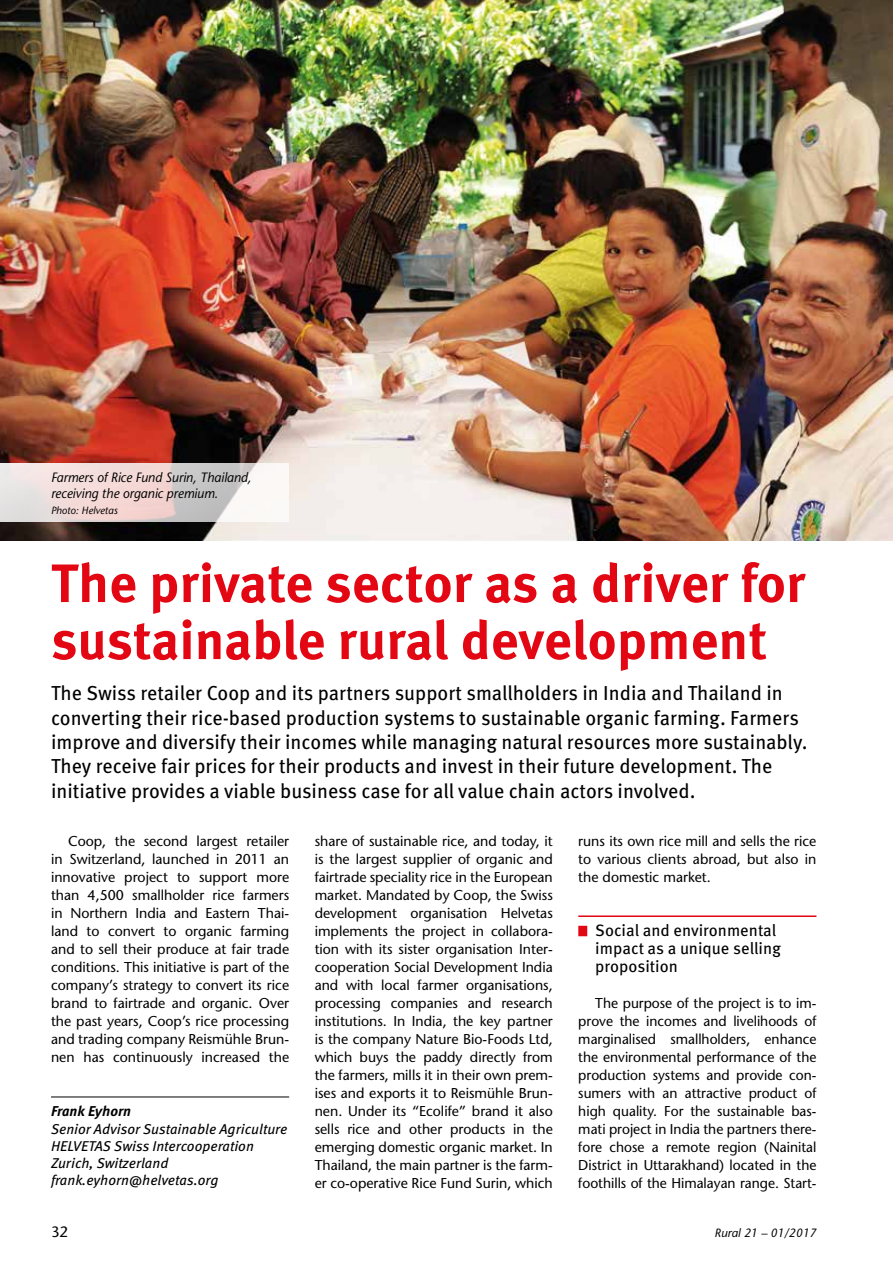
<style>
.page{position:relative;width:893px;height:1263px;background:#fff}
.page>*{position:absolute;margin:0;border:0;box-sizing:border-box;transform-origin:0 0}
.t1{font:700 54px/57px "Meta Pro";color:#e30613}
.t2{font:20.25px/24.3px "Meta Pro";letter-spacing:-.005em;color:#000}
.t3{font:16.5px/18px "Meta Pro";color:#000}
.t4{font:500 15px "Stone Sans Std";color:#000}
.t5{font:500 14.25px/18px "Stone Sans Std";color:#000;text-align:justify}
.t6{font:italic 14.25px/17.1px "Meta Pro";color:#000}
.t7{font:italic 700 14.25px "Meta Pro";color:#000}
.t8{font:italic 500 13.5px/15.8px "Stone Sans Std";color:#000;scale:.95 1}
.t9{font:italic 500 12px "Stone Sans Std";color:#000}
.t10{font:italic 500 10.5px "Stone Sans Std";color:#000}
</style>
<div class="page">
<hr style="left:578px;top:915px;width:238px;height:2px;background:#e30613">
<div style="left:578px;top:926px;width:9px;height:10px;background:#e30613"></div>
<hr style="left:51px;top:1096px;width:238px;height:1px;background:#000">
<img style="left:0;top:0;width:893px;height:540px">
<svg style="left:0;top:464px;width:289px;height:58px"></svg>
<p class="t8" style="left:51px;top:469px;width:212px">Farmers of Rice Fund Surin, Thailand, receiving the organic premium.</p>
<p class="t10" style="left:51px;top:504px;width:68px">Photo: Helvetas</p>
<h1 class="t1" style="left:51px;top:556px;width:756px">The private sector as a driver for sustainable rural development</h1>
<p class="t2" style="left:51px;top:682px;width:758px">The Swiss retailer Coop and its partners support smallholders in India and Thailand in converting their rice-based production systems to sustainable organic farming. Farmers improve and diversify their incomes while managing natural resources more sustainably.<br>They receive fair prices for their products and invest in their future development. The initiative provides a viable business case for all value chain actors involved.</p>
<p class="t5" style="left:51px;top:832px;width:240px;text-indent:17px">Coop, the second largest retailer in Switzerland, launched in 2011 an innovative project to support more than 4,500 smallholder rice farmers in Northern India and Eastern Thai&shy;land to convert to organic farming and to sell their produce at fair trade conditions. This initiative is part of the company’s strategy to convert its rice brand to fairtrade and organic. Over the past years, Coop’s rice processing and trading company Reismühle Brun&shy;nen has continuously increased the</p>
<p class="t5" style="left:315px;top:832px;width:240px">share of sustainable rice, and today, it is the largest supplier of organic and fairtrade speciality rice in the European market. Mandated by Coop, the Swiss development organisation Helvetas implements the project in collabora&shy;tion with its sister organisation Inter&shy;cooperation Social Development India and with local farmer organisations, processing companies and research institutions. In India, the key partner is the company Nature Bio-Foods Ltd, which buys the paddy directly from the farmers, mills it in their own prem&shy;ises and exports it to Reismühle Brun&shy;nen. Under its “Ecolife” brand it also sells rice and other products in the emerging domestic organic market. In Thailand, the main partner is the farm&shy;er co-operative Rice Fund Surin, which</p>
<p class="t5" style="left:578px;top:832px;width:240px">runs its own rice mill and sells the rice to various clients abroad, but also in the domestic market.</p>
<p class="t3" style="left:595px;top:922px;width:187px">Social and environmental impact as a unique selling proposition</p>
<p class="t5" style="left:578px;top:994px;width:240px;text-indent:17px">The purpose of the project is to im&shy;prove the incomes and livelihoods of marginalised smallholders, enhance the environmental performance of the production systems and provide con&shy;sumers with an attractive product of high quality. For the sustainable bas&shy;mati project in India the partners there&shy;fore chose a remote region (Nainital District in Uttarakhand) located in the foothills of the Himalayan range. Start-</p>
<p class="t7" style="left:51px;top:1102px;width:81px">Frank Eyhorn</p>
<p class="t6" style="left:51px;top:1120px;width:238px">Senior Advisor Sustainable Agriculture<br>HELVETAS Swiss Intercooperation<br>Zurich, Switzerland frank.eyhorn@helvetas.org</p>
<p class="t4" style="left:51px;top:1223px;width:19px">32</p>
<p class="t9" style="left:715px;top:1226px;width:103px">Rural 21 – 01/2017</p>
</div>
